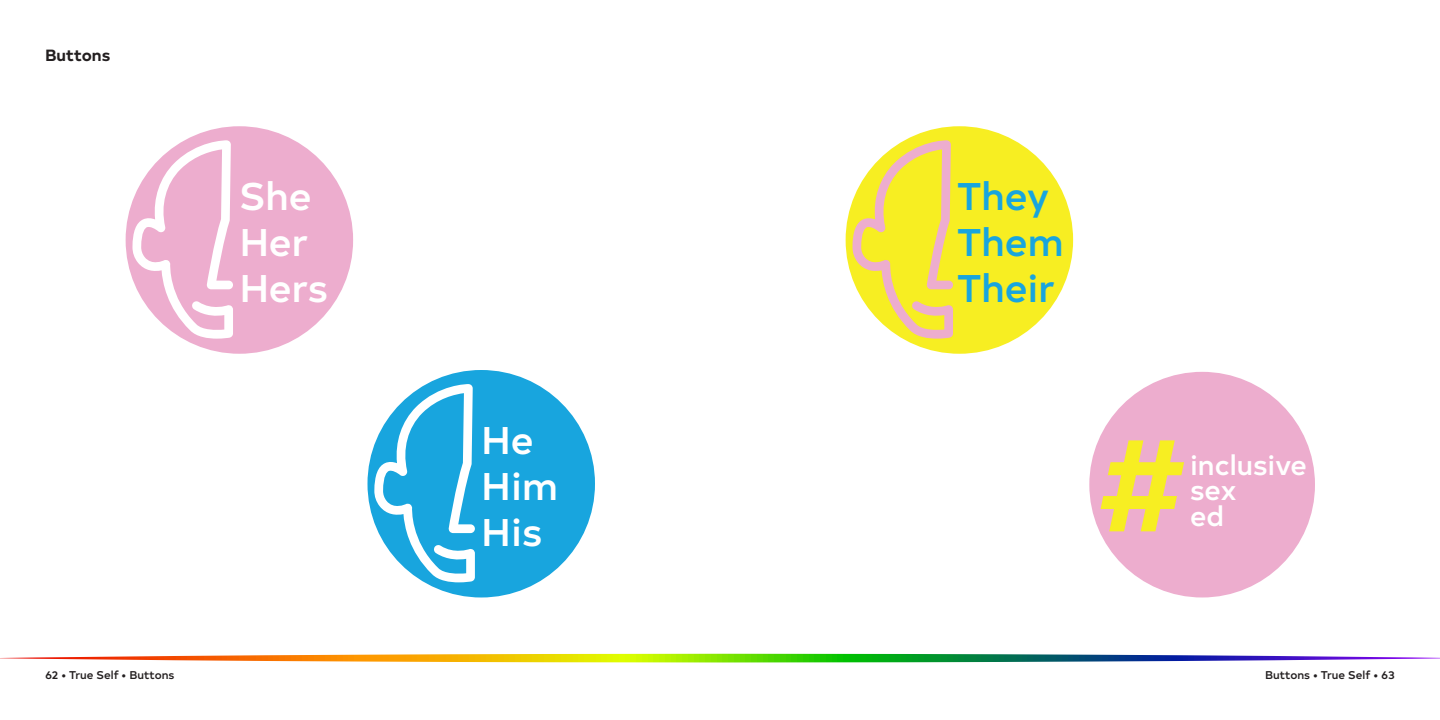
<style>
.page{position:relative;width:1440px;height:720px;background:#fff}
.page>*{position:absolute;margin:0;border:0;box-sizing:border-box;transform-origin:0 0}
.t1{font:500 130px "Typold";color:#f7ee22}
.t2{font:500 38.5px/46.2px "Typold";color:#fff}
.t3{font:500 38.5px/46.2px "Typold";color:#18a5de}
.t4{font:500 27.62px/25.5px "Typold";color:#fff}
.t5{font:700 16.25px "Typold";color:#231f20}
.t6{font:500 11.25px "Typold";color:#231f20}
</style>
<div class="page">
<div style="left:126px;top:126px;width:227px;height:228px;background:#edadce;border-radius:50%"></div>
<svg style="left:132px;top:140px;width:101px;height:199px"></svg>
<div style="left:368px;top:370px;width:227px;height:228px;background:#18a5de;border-radius:50%"></div>
<svg style="left:374px;top:384px;width:101px;height:198px"></svg>
<div style="left:846px;top:126px;width:227px;height:228px;background:#f7ee22;border-radius:50%"></div>
<svg style="left:852px;top:140px;width:101px;height:199px"></svg>
<div style="left:1089px;top:372px;width:226px;height:225px;background:#edadce;border-radius:50%"></div>
<img style="left:0;top:654px;width:1440px;height:8px">
<p class="t5" style="left:45px;top:42px;width:67px">Buttons</p>
<p class="t2" style="left:239px;top:169px;width:90px">She<br>Her<br>Hers</p>
<p class="t2" style="left:481px;top:413px;width:78px">He<br>Him<br>His</p>
<p class="t3" style="left:957px;top:169px;width:108px">They<br>Them<br>Their</p>
<p class="t1" style="left:1097px;top:381px;width:92px">#</p>
<p class="t4" style="left:1190px;top:450px;width:118px">inclusive sex<br>ed</p>
<p class="t6" style="left:45px;top:666px;width:131px">62 • True Self • Buttons</p>
<p class="t6" style="left:1265px;top:666px;width:131px">Buttons • True Self • 63</p>
</div>
